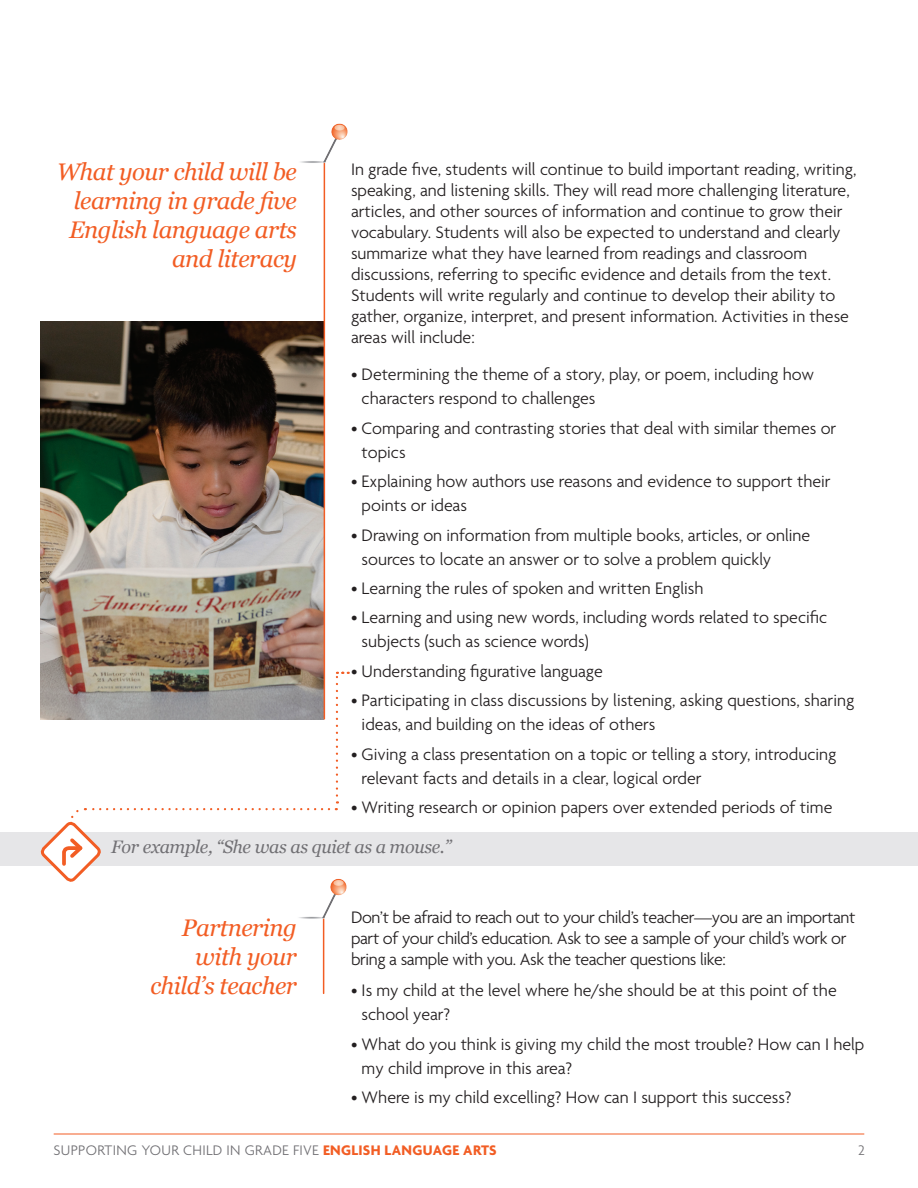
<style>
.page{position:relative;width:918px;height:1188px;background:#fff}
.page>*{position:absolute;margin:0;border:0;box-sizing:border-box;transform-origin:0 0}
.Call_Out{font:italic 24px/28.8px "Georgia";letter-spacing:-.02em;color:#f25d24;text-align:justify}
.Bullet_Copy{font:300 18px/24px "Agenda";color:#231f20}
.Body_Copy{font:300 18px/21px "Agenda";color:#231f20}
.Body_Copy-2{font:300 18px/21px "Agenda";letter-spacing:-.02em;color:#231f20}
.Call_Out-2{font:italic 18px "Georgia";letter-spacing:-.02em;color:#717074}
.t1{font:300 15px "Agenda";letter-spacing:.02em;color:#717074}
.s1{font-weight:700;color:#f25d24}
</style>
<div class="page">
<img style="left:41px;top:322px;width:283px;height:397px">
<hr style="left:324px;top:162px;width:1px;height:557px;background:#f25d24">
<hr style="left:323px;top:918px;width:1px;height:75px;background:#f25d24">
<hr style="left:54px;top:1134px;width:810px;height:1px;background:#f25d24">
<img style="left:300px;top:123px;width:48px;height:55px">
<img style="left:299px;top:878px;width:48px;height:56px">
<div style="left:0;top:832px;width:918px;height:34px;background:#e6e6e8"></div>
<svg style="left:40px;top:808px;width:289px;height:78px"></svg>
<svg style="left:336px;top:672px;width:13px;height:138px"></svg>
<p class="Call_Out" style="left:69px;top:158px;width:229px;text-indent:-12px">What your child will be learning in grade five English language arts</p>
<p class="Call_Out" style="left:172px;top:244px;width:126px">and literacy</p>
<p class="Body_Copy" style="left:351px;top:160px;width:507px">In grade five, students will continue to build important reading, writing, speaking, and listening skills. They will read more challenging literature, articles, and other sources of information and continue to grow their vocabulary. Students will also be expected to understand and clearly summarize what they have learned from readings and classroom discussions, referring to specific evidence and details from the text.<br>Students will write regularly and continue to develop their ability to gather, organize, interpret, and present information. Activities in these areas will include:</p>
<p class="Bullet_Copy" style="left:362px;top:364px;width:454px;text-indent:-11px">• Determining the theme of a story, play, or poem, including how characters respond to challenges</p>
<p class="Bullet_Copy" style="left:362px;top:417px;width:476px;text-indent:-11px">• Comparing and contrasting stories that deal with similar themes or topics</p>
<p class="Bullet_Copy" style="left:362px;top:471px;width:470px;text-indent:-11px">• Explaining how authors use reasons and evidence to support their points or ideas</p>
<p class="Bullet_Copy" style="left:362px;top:524px;width:450px;text-indent:-11px">• Drawing on information from multiple books, articles, or online sources to locate an answer or to solve a problem quickly</p>
<p class="Bullet_Copy" style="left:351px;top:577px;width:354px">• Learning the rules of spoken and written English</p>
<p class="Bullet_Copy" style="left:362px;top:607px;width:467px;text-indent:-11px">• Learning and using new words, including words related to specific subjects (such as science words)</p>
<p class="Bullet_Copy" style="left:351px;top:660px;width:253px">• Understanding figurative language</p>
<p class="Bullet_Copy" style="left:362px;top:690px;width:494px;text-indent:-11px">• Participating in class discussions by listening, asking questions, sharing ideas, and building on the ideas of others</p>
<p class="Bullet_Copy" style="left:362px;top:743px;width:476px;text-indent:-11px">• Giving a class presentation on a topic or telling a story, introducing relevant facts and details in a clear, logical order</p>
<p class="Bullet_Copy" style="left:351px;top:796px;width:483px">• Writing research or opinion papers over extended periods of time</p>
<p class="Call_Out-2" style="left:111px;top:836px;width:342px">For example, “She was as quiet as a mouse.”</p>
<p class="Call_Out" style="left:151px;top:914px;width:148px;text-align:right">Partnering with your child’s teacher</p>
<p class="Body_Copy-2" style="left:351px;top:908px;width:506px">Don’t be afraid to reach out to your child’s teacher—you are an important part of your child’s education. Ask to see a sample of your child’s work or bring a sample with you. Ask the teacher questions like:</p>
<p class="Bullet_Copy" style="left:362px;top:979px;width:477px;text-indent:-11px">• Is my child at the level where he/she should be at this point of the school year?</p>
<p class="Bullet_Copy" style="left:362px;top:1033px;width:504px;text-indent:-11px">• What do you think is giving my child the most trouble? How can I help my child improve in this area?</p>
<p class="Bullet_Copy" style="left:351px;top:1086px;width:442px">• Where is my child excelling? How can I support this success?</p>
<p class="t1" style="left:54px;top:1142px;width:445px">SUPPORTING YOUR CHILD IN GRADE FIVE <span class="s1">ENGLISH LANGUAGE ARTS</span></p>
<p class="t1" style="left:858px;top:1142px;width:8px">2</p>
</div>
